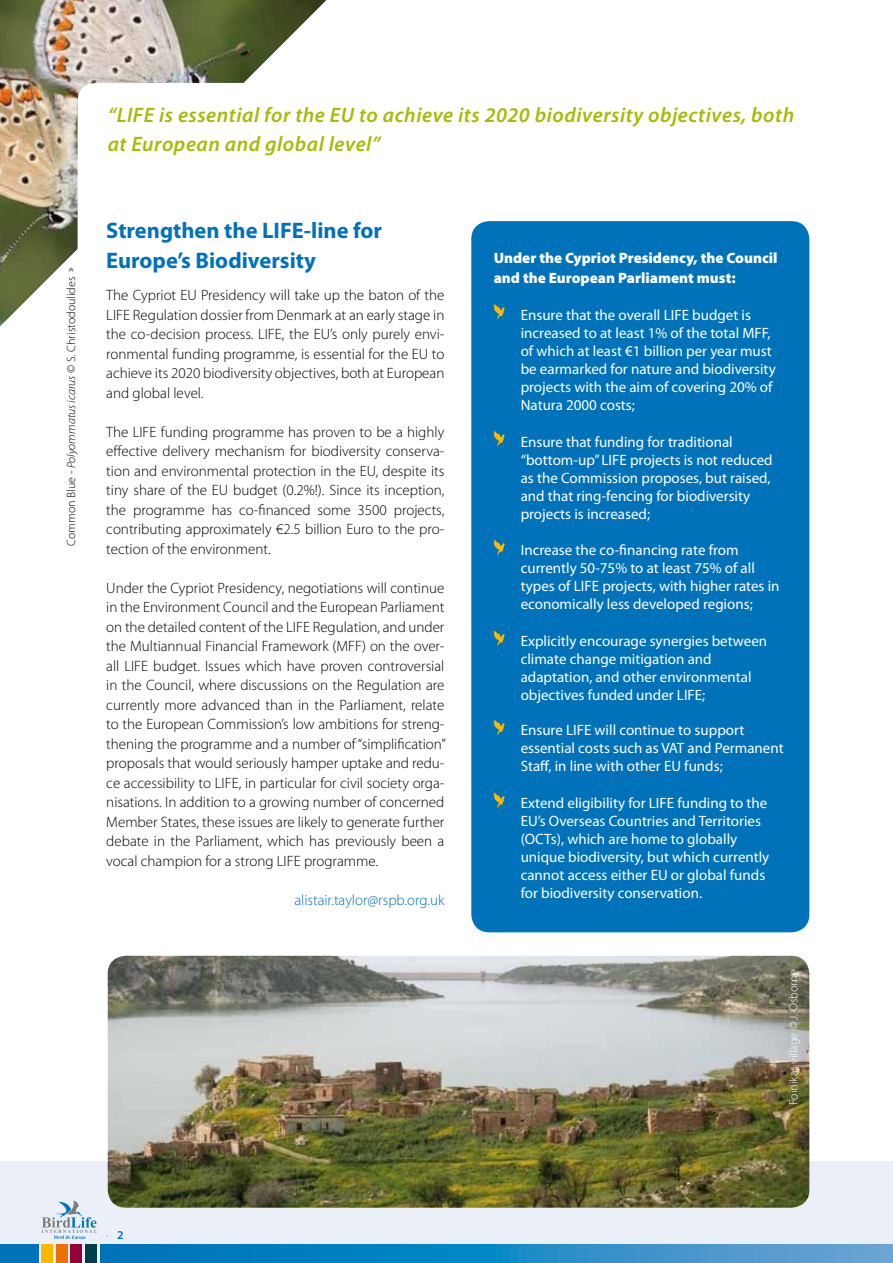
<style>
.page{position:relative;width:893px;height:1263px;background:#fff}
.page>*{position:absolute;margin:0;border:0;box-sizing:border-box;transform-origin:0 0}
.t1{font:700 22.5px/30px "Myriad Pro";color:#0072ba}
.t2{font:italic 600 21px/28.5px "Myriad Pro";letter-spacing:.025em;color:#a9ba03}
.t3{font:300 15px/19.5px "Myriad Pro";color:#000;text-align:justify}
.t4{font:15px/18px "Myriad Pro";color:#fff}
.t5{font:900 15px/19.5px "Myriad Pro";color:#fff}
.t6{font:300 15px "Myriad Pro";color:#0072ba}
.t7{font:300 12px "Myriad Pro";color:#000}
.t8{font:300 12px "Myriad Pro";color:#fff}
.t9{font:300 12px "Myriad Pro";color:#7b7c7e}
.s1{font-style:italic}
.s2{font-weight:600;color:#0072ba}
</style>
<div class="page">
<div style="left:0;top:1161px;width:893px;height:102px;background:#eaeff8"></div>
<svg style="left:100px;top:1245px;width:793px;height:18px;background:#2389c6"></svg>
<div style="left:0;top:1245px;width:38px;height:18px;background:#0072ba"></div>
<div style="left:42px;top:1245px;width:11px;height:18px;background:#fab900"></div>
<div style="left:56px;top:1245px;width:12px;height:18px;background:#ec7007"></div>
<div style="left:71px;top:1245px;width:11px;height:18px;background:#940035"></div>
<div style="left:85px;top:1245px;width:12px;height:18px;background:#043d4a"></div>
<img style="left:0;top:0;width:326px;height:326px">
<div style="left:78px;top:83px;width:758px;height:193px;background:#fff;border-radius:18px"></div>
<div style="left:471px;top:221px;width:338px;height:711px;background:#0072ba;border-radius:18px"></div>
<img style="left:108px;top:956px;width:701px;height:252px">
<svg style="left:494px;top:303px;width:11px;height:17px"></svg>
<svg style="left:494px;top:430px;width:11px;height:17px"></svg>
<svg style="left:494px;top:539px;width:11px;height:16px"></svg>
<svg style="left:494px;top:630px;width:11px;height:16px"></svg>
<svg style="left:494px;top:719px;width:11px;height:16px"></svg>
<svg style="left:494px;top:792px;width:11px;height:16px"></svg>
<svg style="left:42px;top:1200px;width:55px;height:40px"></svg>
<p class="t7" style="left:64px;top:546px;width:281px;rotate:-90deg">Common Blue - <span class="s1">Polyommatus icarus</span> © S. Christodoulides »</p>
<h2 class="t2" style="left:108px;top:100px;width:688px">“LIFE is essential for the EU to achieve its 2020 biodiversity objectives, both at European and global level”</h2>
<h1 class="t1" style="left:106px;top:215px;width:277px">Strengthen the LIFE-line for<br>Europe’s Biodiversity</h1>
<p class="t3" style="left:106px;top:286px;width:340px">The Cypriot EU Presidency will take up the baton of the LIFE Regulation dossier from Denmark at an early stage in the co-decision process. LIFE, the EU’s only purely envi&shy;ronmental funding programme, is essential for the EU to achieve its 2020 biodiversity objectives, both at European and global level.</p>
<p class="t3" style="left:106px;top:422px;width:340px">The LIFE funding programme has proven to be a highly effective delivery mechanism for biodiversity conserva&shy;tion and environmental protection in the EU, despite its tiny share of the EU budget (0.2%!). Since its inception, the programme has co-financed some 3500 projects, contributing approximately €2.5 billion Euro to the pro&shy;tection of the environment.</p>
<p class="t3" style="left:106px;top:578px;width:341px">Under the Cypriot Presidency, negotiations will continue in the Environment Council and the European Parliament on the detailed content of the LIFE Regulation, and under the Multiannual Financial Framework (MFF) on the over&shy;all LIFE budget. Issues which have proven controversial in the Council, where discussions on the Regulation are currently more advanced than in the Parliament, relate to the European Commission’s low ambitions for streng&shy;thening the programme and a number of “simplification” proposals that would seriously hamper uptake and redu&shy;ce accessibility to LIFE, in particular for civil society orga&shy;nisations. In addition to a growing number of concerned Member States, these issues are likely to generate further debate in the Parliament, which has previously been a vocal champion for a strong LIFE programme.</p>
<p class="t6" style="left:294px;top:891px;width:152px">alistair.taylor@rspb.org.uk</p>
<p class="t5" style="left:494px;top:249px;width:285px">Under the Cypriot Presidency, the Council and the European Parliament must:</p>
<p class="t4" style="left:521px;top:305px;width:257px">Ensure that the overall LIFE budget is increased to at least 1% of the total MFF, of which at least €1 billion per year must be earmarked for nature and biodiversity projects with the aim of covering 20% of Natura 2000 costs;</p>
<p class="t4" style="left:521px;top:432px;width:254px">Ensure that funding for traditional “bottom-up” LIFE projects is not reduced as the Commission proposes, but raised, and that ring-fencing for biodiversity projects is increased;</p>
<p class="t4" style="left:521px;top:541px;width:260px">Increase the co-financing rate from currently 50-75% to at least 75% of all types of LIFE projects, with higher rates in economically less developed regions;</p>
<p class="t4" style="left:521px;top:632px;width:248px">Explicitly encourage synergies between climate change mitigation and adaptation, and other environmental objectives funded under LIFE;</p>
<p class="t4" style="left:521px;top:721px;width:264px">Ensure LIFE will continue to support essential costs such as VAT and Permanent<br>Staff, in line with other EU funds;</p>
<p class="t4" style="left:521px;top:794px;width:250px">Extend eligibility for LIFE funding to the EU’s Overseas Countries and Territories (OCTs), which are home to globally unique biodiversity, but which currently cannot access either EU or global funds for biodiversity conservation.</p>
<p class="t8" style="left:787px;top:1105px;width:137px;rotate:-90deg">Foinikas village © J. Osborne</p>
<p class="t9" style="left:106px;top:1228px;width:19px">· <span class="s2">2</span></p>
</div>
